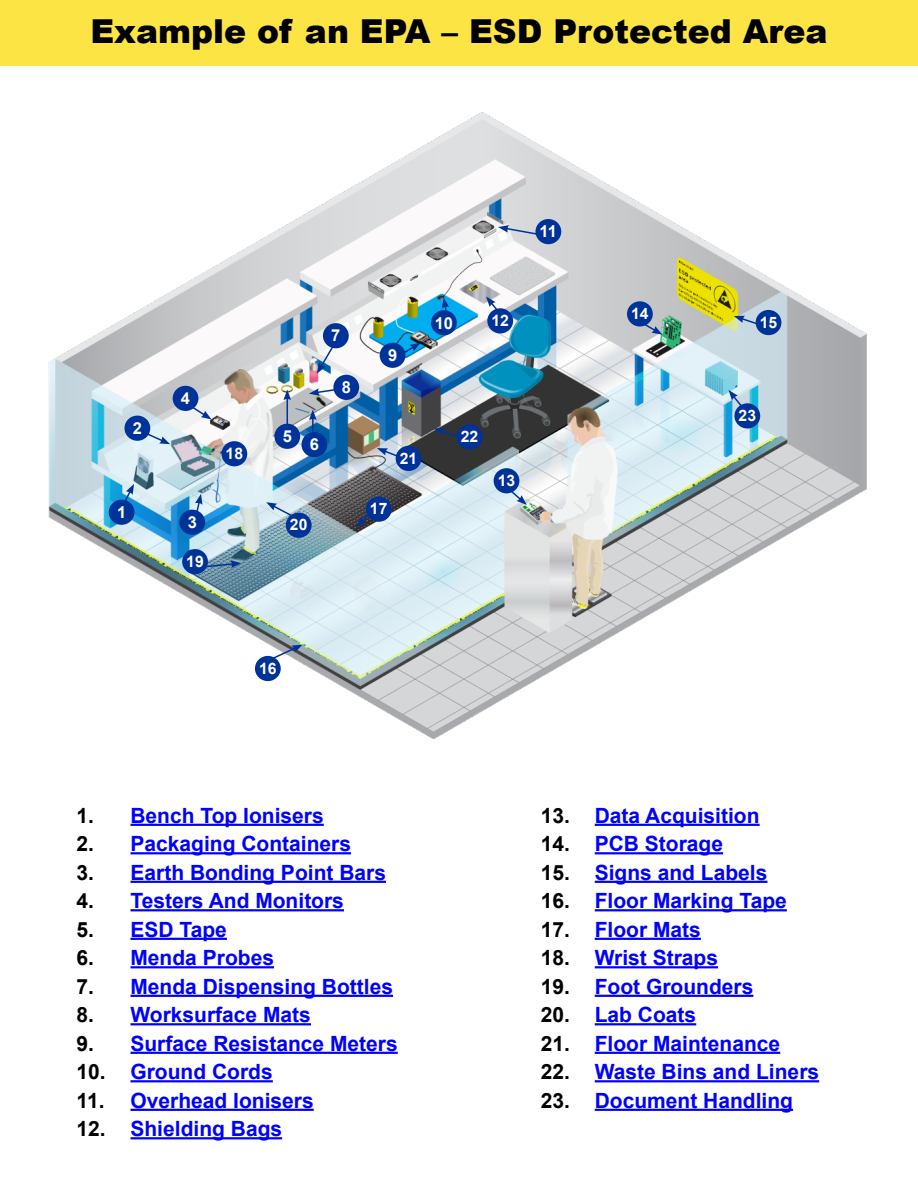
<style>
.page{position:relative;width:918px;height:1188px;background:#fff}
.page>*{position:absolute;margin:0;border:0;box-sizing:border-box;transform-origin:0 0}
.t1{font:900 33px "Arial";color:#000}
.t2{font:700 21px "Arial";color:#00f}
.t3{font:700 16.5px "Arial";color:#fff}
.t4{font:700 15.75px "Arial";color:#fff}
.s1{color:#000}
</style>
<div class="page">
<div style="left:0;top:0;width:918px;height:66px;background:#fce444"></div>
<hr style="left:130px;top:824px;width:194px;height:2px;background:#00f">
<hr style="left:130px;top:852px;width:221px;height:2px;background:#00f">
<hr style="left:130px;top:881px;width:256px;height:2px;background:#00f">
<hr style="left:130px;top:909px;width:214px;height:2px;background:#00f">
<hr style="left:130px;top:938px;width:97px;height:2px;background:#00f">
<hr style="left:130px;top:966px;width:144px;height:2px;background:#00f">
<hr style="left:130px;top:995px;width:263px;height:2px;background:#00f">
<hr style="left:130px;top:1023px;width:181px;height:2px;background:#00f">
<hr style="left:130px;top:1052px;width:268px;height:2px;background:#00f">
<hr style="left:130px;top:1080px;width:143px;height:2px;background:#00f">
<hr style="left:130px;top:1109px;width:184px;height:2px;background:#00f">
<hr style="left:130px;top:1137px;width:152px;height:2px;background:#00f">
<hr style="left:595px;top:824px;width:165px;height:2px;background:#00f">
<hr style="left:595px;top:852px;width:128px;height:2px;background:#00f">
<hr style="left:595px;top:881px;width:172px;height:2px;background:#00f">
<hr style="left:595px;top:909px;width:192px;height:2px;background:#00f">
<hr style="left:595px;top:938px;width:106px;height:2px;background:#00f">
<hr style="left:595px;top:966px;width:123px;height:2px;background:#00f">
<hr style="left:595px;top:995px;width:158px;height:2px;background:#00f">
<hr style="left:595px;top:1023px;width:101px;height:2px;background:#00f">
<hr style="left:595px;top:1052px;width:185px;height:2px;background:#00f">
<hr style="left:595px;top:1080px;width:224px;height:2px;background:#00f">
<hr style="left:595px;top:1109px;width:198px;height:2px;background:#00f">
<img style="left:48px;top:112px;width:819px;height:627px">
<div style="left:221px;top:441px;width:26px;height:25px;background:#039;border-radius:50%"></div>
<div style="left:109px;top:500px;width:26px;height:25px;background:#039;border-radius:50%"></div>
<svg style="left:122px;top:484px;width:12px;height:21px"></svg>
<div style="left:124px;top:416px;width:26px;height:25px;background:#039;border-radius:50%"></div>
<svg style="left:143px;top:431px;width:27px;height:13px"></svg>
<div style="left:179px;top:510px;width:26px;height:25px;background:#039;border-radius:50%"></div>
<svg style="left:195px;top:494px;width:7px;height:20px"></svg>
<div style="left:173px;top:386px;width:25px;height:25px;background:#039;border-radius:50%"></div>
<svg style="left:190px;top:405px;width:22px;height:15px"></svg>
<div style="left:274px;top:424px;width:26px;height:25px;background:#039;border-radius:50%"></div>
<svg style="left:283px;top:390px;width:8px;height:35px"></svg>
<div style="left:301px;top:432px;width:26px;height:25px;background:#039;border-radius:50%"></div>
<svg style="left:309px;top:410px;width:8px;height:23px"></svg>
<div style="left:323px;top:323px;width:26px;height:25px;background:#039;border-radius:50%"></div>
<svg style="left:317px;top:343px;width:19px;height:31px"></svg>
<div style="left:333px;top:375px;width:26px;height:25px;background:#039;border-radius:50%"></div>
<svg style="left:309px;top:388px;width:28px;height:8px"></svg>
<div style="left:380px;top:343px;width:25px;height:25px;background:#039;border-radius:50%"></div>
<svg style="left:399px;top:343px;width:22px;height:14px"></svg>
<div style="left:431px;top:310px;width:26px;height:25px;background:#039;border-radius:50%"></div>
<svg style="left:442px;top:298px;width:7px;height:13px"></svg>
<div style="left:487px;top:308px;width:26px;height:25px;background:#039;border-radius:50%"></div>
<svg style="left:486px;top:296px;width:14px;height:17px"></svg>
<div style="left:535px;top:219px;width:26px;height:25px;background:#039;border-radius:50%"></div>
<svg style="left:498px;top:225px;width:40px;height:11px"></svg>
<div style="left:494px;top:468px;width:25px;height:25px;background:#039;border-radius:50%"></div>
<svg style="left:508px;top:488px;width:19px;height:17px"></svg>
<div style="left:627px;top:301px;width:26px;height:26px;background:#039;border-radius:50%"></div>
<svg style="left:639px;top:320px;width:23px;height:15px"></svg>
<div style="left:756px;top:310px;width:25px;height:25px;background:#039;border-radius:50%"></div>
<svg style="left:734px;top:316px;width:24px;height:11px"></svg>
<div style="left:734px;top:403px;width:26px;height:26px;background:#039;border-radius:50%"></div>
<svg style="left:728px;top:390px;width:17px;height:20px"></svg>
<div style="left:255px;top:656px;width:26px;height:25px;background:#039;border-radius:50%"></div>
<svg style="left:269px;top:645px;width:34px;height:16px"></svg>
<div style="left:457px;top:424px;width:26px;height:26px;background:#039;border-radius:50%"></div>
<svg style="left:434px;top:428px;width:27px;height:11px"></svg>
<div style="left:396px;top:446px;width:25px;height:25px;background:#039;border-radius:50%"></div>
<svg style="left:377px;top:448px;width:24px;height:11px"></svg>
<div style="left:366px;top:497px;width:26px;height:25px;background:#039;border-radius:50%"></div>
<svg style="left:356px;top:511px;width:15px;height:16px"></svg>
<div style="left:182px;top:549px;width:26px;height:25px;background:#039;border-radius:50%"></div>
<svg style="left:206px;top:560px;width:35px;height:8px"></svg>
<div style="left:286px;top:513px;width:26px;height:25px;background:#039;border-radius:50%"></div>
<svg style="left:266px;top:502px;width:30px;height:17px"></svg>
<h1 class="t1" style="left:90px;top:7px;width:739px">Example of an EPA – ESD Protected Area</h1>
<p class="t3" style="left:133px;top:416px;width:11px">2</p>
<p class="t3" style="left:117px;top:501px;width:11px">1</p>
<p class="t3" style="left:181px;top:387px;width:11px">4</p>
<p class="t3" style="left:188px;top:511px;width:11px">3</p>
<p class="t4" style="left:186px;top:550px;width:19px">19</p>
<p class="t4" style="left:226px;top:442px;width:19px">18</p>
<p class="t3" style="left:540px;top:220px;width:19px">11</p>
<p class="t3" style="left:283px;top:425px;width:11px">5</p>
<p class="t3" style="left:331px;top:324px;width:11px">7</p>
<p class="t3" style="left:342px;top:376px;width:11px">8</p>
<p class="t3" style="left:310px;top:433px;width:11px">6</p>
<p class="t4" style="left:290px;top:514px;width:19px">20</p>
<p class="t3" style="left:388px;top:344px;width:11px">9</p>
<p class="t4" style="left:400px;top:447px;width:19px">21</p>
<p class="t4" style="left:370px;top:498px;width:19px">17</p>
<p class="t3" style="left:435px;top:311px;width:20px">10</p>
<p class="t4" style="left:491px;top:309px;width:19px">12</p>
<p class="t4" style="left:461px;top:426px;width:19px">22</p>
<p class="t4" style="left:498px;top:469px;width:19px">13</p>
<p class="t4" style="left:259px;top:657px;width:19px">16</p>
<p class="t4" style="left:631px;top:302px;width:19px">14</p>
<p class="t4" style="left:760px;top:311px;width:19px">15</p>
<p class="t4" style="left:739px;top:404px;width:19px">23</p>
<p class="t2" style="left:76px;top:800px;width:249px"><span class="s1">1.</span> Bench Top Ionisers</p>
<p class="t2" style="left:76px;top:829px;width:276px"><span class="s1">2.</span> Packaging Containers</p>
<p class="t2" style="left:76px;top:857px;width:311px"><span class="s1">3.</span> Earth Bonding Point Bars</p>
<p class="t2" style="left:76px;top:886px;width:269px"><span class="s1">4.</span> Testers And Monitors</p>
<p class="t2" style="left:76px;top:914px;width:152px"><span class="s1">5.</span> ESD Tape</p>
<p class="t2" style="left:76px;top:943px;width:199px"><span class="s1">6.</span> Menda Probes</p>
<p class="t2" style="left:76px;top:971px;width:318px"><span class="s1">7.</span> Menda Dispensing Bottles</p>
<p class="t2" style="left:76px;top:1000px;width:236px"><span class="s1">8.</span> Worksurface Mats</p>
<p class="t2" style="left:76px;top:1028px;width:323px"><span class="s1">9.</span> Surface Resistance Meters</p>
<p class="t2" style="left:76px;top:1057px;width:198px"><span class="s1">10.</span> Ground Cords</p>
<p class="t2" style="left:76px;top:1085px;width:239px"><span class="s1">11.</span> Overhead Ionisers</p>
<p class="t2" style="left:76px;top:1114px;width:207px"><span class="s1">12.</span> Shielding Bags</p>
<p class="t2" style="left:541px;top:800px;width:220px"><span class="s1">13.</span> Data Acquisition</p>
<p class="t2" style="left:541px;top:829px;width:184px"><span class="s1">14.</span> PCB Storage</p>
<p class="t2" style="left:541px;top:857px;width:228px"><span class="s1">15.</span> Signs and Labels</p>
<p class="t2" style="left:541px;top:886px;width:248px"><span class="s1">16.</span> Floor Marking Tape</p>
<p class="t2" style="left:541px;top:914px;width:162px"><span class="s1">17.</span> Floor Mats</p>
<p class="t2" style="left:541px;top:943px;width:179px"><span class="s1">18.</span> Wrist Straps</p>
<p class="t2" style="left:541px;top:971px;width:214px"><span class="s1">19.</span> Foot Grounders</p>
<p class="t2" style="left:541px;top:1000px;width:157px"><span class="s1">20.</span> Lab Coats</p>
<p class="t2" style="left:541px;top:1028px;width:241px"><span class="s1">21.</span> Floor Maintenance</p>
<p class="t2" style="left:541px;top:1057px;width:280px"><span class="s1">22.</span> Waste Bins and Liners</p>
<p class="t2" style="left:541px;top:1085px;width:254px"><span class="s1">23.</span> Document Handling</p>
</div>
